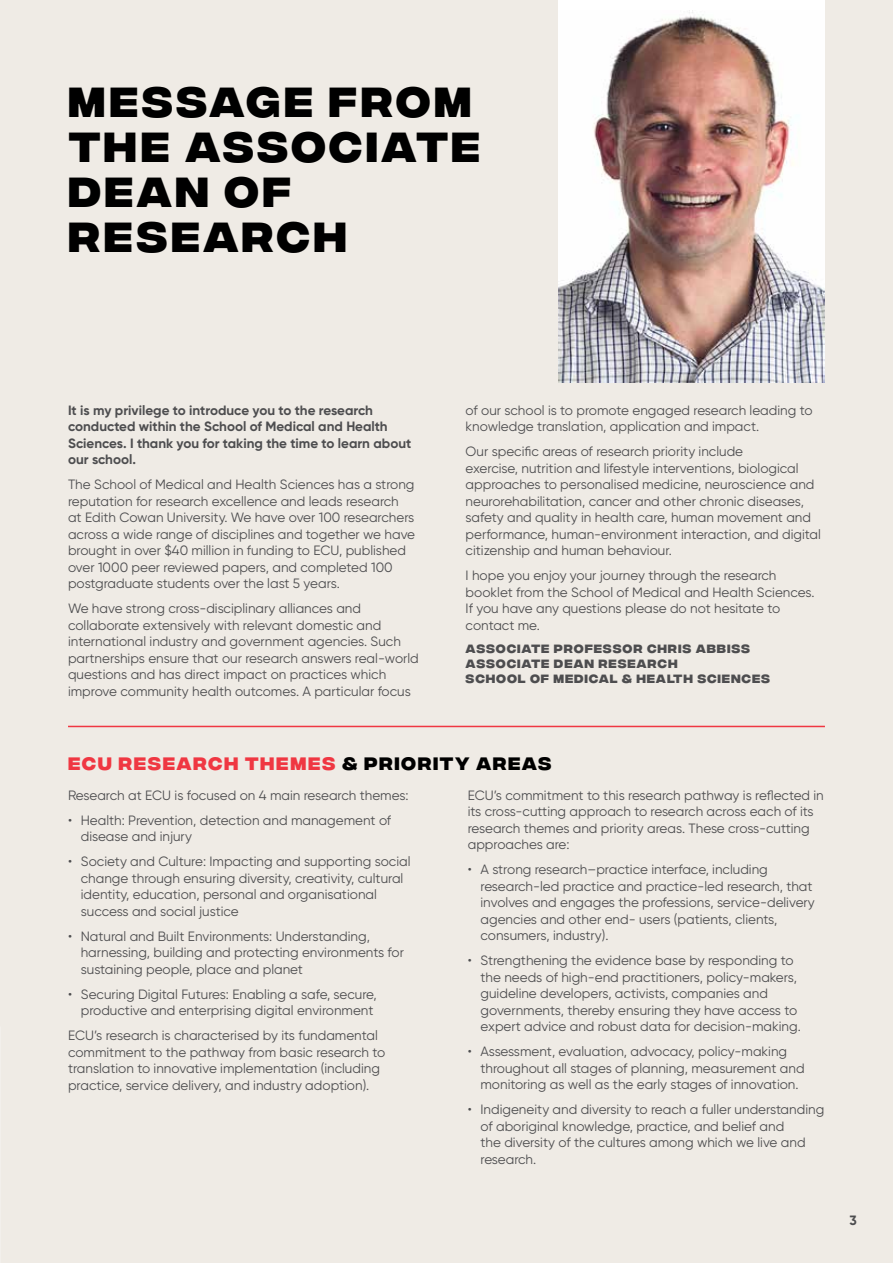
<style>
.page{position:relative;width:893px;height:1263px;background:#efebe5}
.page>*{position:absolute;margin:0;border:0;box-sizing:border-box;transform-origin:0 0}
.t1{font:700 42px/45px "Integral CF";letter-spacing:.075em;color:#000}
.t2{font:700 18px "Integral CF";letter-spacing:.085em;color:#ef3742}
.t3{font:13.5px/16.5px "Gilroy";color:#4d4d4f}
.t4{font:700 13.5px/16.5px "Gilroy";color:#4d4d4f}
.t5{font:700 12px/15px "Integral CF";letter-spacing:.075em;color:#4d4d4f}
.s1{color:#000}
</style>
<div class="page">
<div style="left:558px;top:0;width:267px;height:383px;background:#fff"></div>
<img style="left:558px;top:11px;width:267px;height:372px">
<hr style="left:68px;top:726px;width:757px;height:1px;background:#ef3742">
<h1 class="t1" style="left:68px;top:83px;width:413px">MESSAGE FROM<br>THE ASSOCIATE<br>DEAN OF<br>RESEARCH</h1>
<p class="t4" style="left:68px;top:402px;width:345px">It is my privilege to introduce you to the research conducted within the School of Medical and Health Sciences. I thank you for taking the time to learn about our school.</p>
<p class="t3" style="left:68px;top:476px;width:349px">The School of Medical and Health Sciences has a strong reputation for research excellence and leads research at Edith Cowan University. We have over 100 researchers across a wide range of disciplines and together we have brought in over $40 million in funding to ECU, published over 1000 peer reviewed papers, and completed 100 postgraduate students over the last 5 years.</p>
<p class="t3" style="left:68px;top:600px;width:352px">We have strong cross-disciplinary alliances and collaborate extensively with relevant domestic and international industry and government agencies. Such partnerships ensure that our research answers real-world questions and has direct impact on practices which improve community health outcomes. A particular focus</p>
<p class="t3" style="left:466px;top:402px;width:348px">of our school is to promote engaged research leading to knowledge translation, application and impact.</p>
<p class="t3" style="left:466px;top:443px;width:357px">Our specific areas of research priority include<br>exercise, nutrition and lifestyle interventions, biological approaches to personalised medicine, neuroscience and neurorehabilitation, cancer and other chronic diseases, safety and quality in health care, human movement and performance, human-environment interaction, and digital citizenship and human behaviour.</p>
<p class="t3" style="left:466px;top:567px;width:350px">I hope you enjoy your journey through the research booklet from the School of Medical and Health Sciences.<br>If you have any questions please do not hesitate to contact me.</p>
<p class="t5" style="left:466px;top:643px;width:306px">ASSOCIATE PROFESSOR CHRIS ABBISS<br>ASSOCIATE DEAN RESEARCH<br>SCHOOL OF MEDICAL &amp; HEALTH SCIENCES</p>
<h2 class="t2" style="left:68px;top:754px;width:485px">ECU RESEARCH THEMES <span class="s1">&amp; PRIORITY AREAS</span></h2>
<p class="t3" style="left:68px;top:786px;width:342px">Research at ECU is focused on 4 main research themes:</p>
<p class="t3" style="left:81px;top:811px;width:312px;text-indent:-13px">• Health: Prevention, detection and management of disease and injury</p>
<p class="t3" style="left:81px;top:853px;width:331px;text-indent:-13px">• Society and Culture: Impacting and supporting social change through ensuring diversity, creativity, cultural identity, education, personal and organisational success and social justice</p>
<p class="t3" style="left:81px;top:927px;width:325px;text-indent:-13px">• Natural and Built Environments: Understanding, harnessing, building and protecting environments for sustaining people, place and planet</p>
<p class="t3" style="left:68px;top:985px;width:310px;text-align:right">• Securing Digital Futures: Enabling a safe, secure, productive and enterprising digital environment</p>
<p class="t3" style="left:68px;top:1027px;width:319px">ECU’s research is characterised by its fundamental commitment to the pathway from basic research to translation to innovative implementation (including practice, service delivery, and industry adoption).</p>
<p class="t3" style="left:468px;top:786px;width:358px">ECU’s commitment to this research pathway is reflected in its cross-cutting approach to research across each of its research themes and priority areas. These cross-cutting approaches are:</p>
<p class="t3" style="left:480px;top:861px;width:336px;text-indent:-13px">• A strong research–practice interface, including research-led practice and practice-led research, that involves and engages the professions, service-delivery agencies and other end- users (patients, clients, consumers, industry).</p>
<p class="t3" style="left:480px;top:952px;width:322px;text-indent:-13px">• Strengthening the evidence base by responding to the needs of high-end practitioners, policy-makers, guideline developers, activists, companies and governments, thereby ensuring they have access to expert advice and robust data for decision-making.</p>
<p class="t3" style="left:480px;top:1043px;width:326px;text-indent:-13px">• Assessment, evaluation, advocacy, policy-making throughout all stages of planning, measurement and monitoring as well as the early stages of innovation.</p>
<p class="t3" style="left:480px;top:1101px;width:345px;text-indent:-13px">• Indigeneity and diversity to reach a fuller understanding of aboriginal knowledge, practice, and belief and<br>the diversity of the cultures among which we live and research.</p>
<p class="t4" style="left:849px;top:1212px;width:9px">3</p>
</div>
